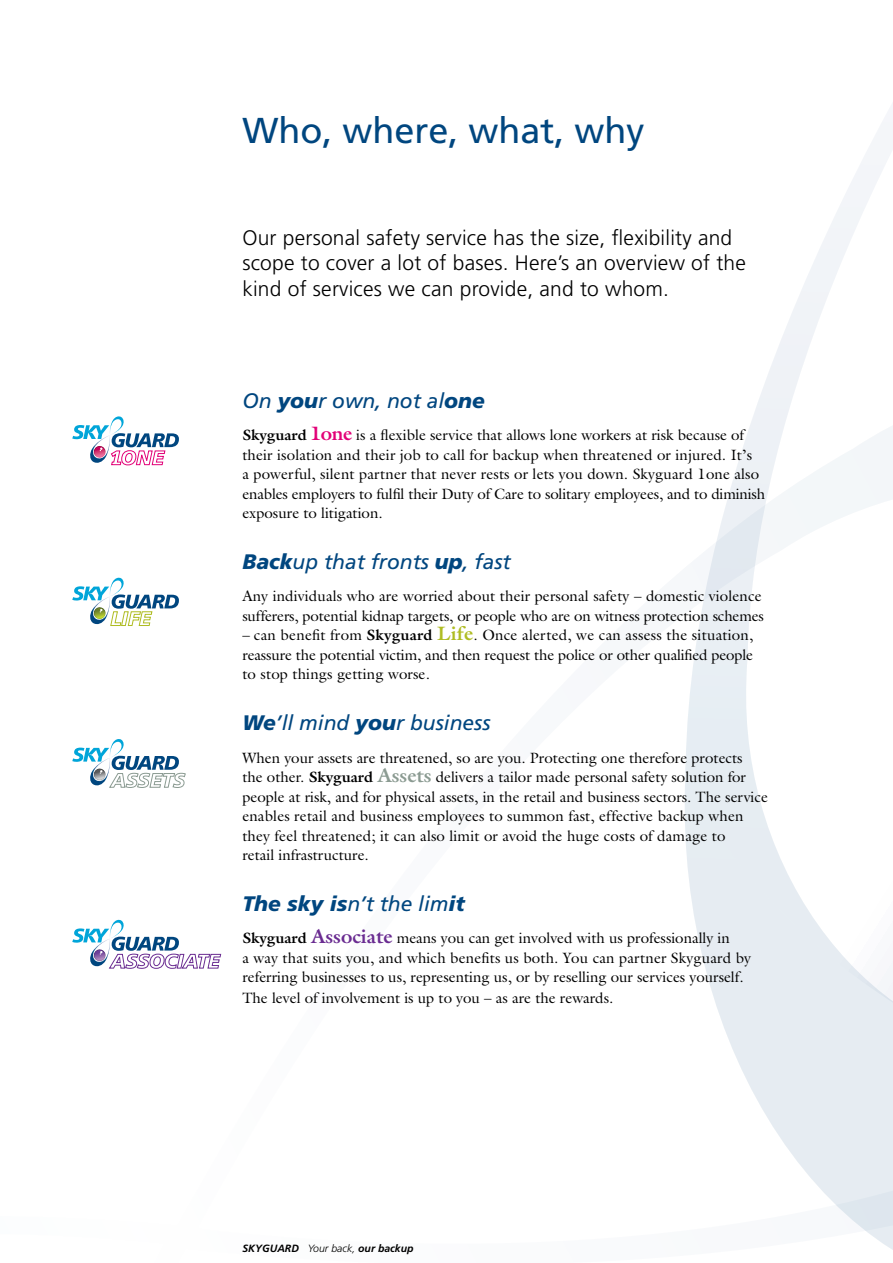
<style>
.page{position:relative;width:893px;height:1263px;background:#fff}
.page>*{position:absolute;margin:0;border:0;box-sizing:border-box;transform-origin:0 0}
.t1{font:36px "Frutiger";color:#00467f}
.t2{font:300 21px/25.5px "Frutiger";letter-spacing:.01em;color:#000}
.t3{font:italic 21px "Frutiger";color:#00467f}
.t4{font:italic 900 21px "Frutiger";color:#00467f}
.t5{font:15px/19.5px "Galliard";color:#000}
.t6{font:italic 700 10.5px "Frutiger";color:#000}
.s1{font-weight:900}
.s2{font-weight:700}
.s3{font-weight:700;font-size:19.5px;color:#e20177}
.s4{font-weight:700;font-size:19.5px;color:#afbc22}
.s5{font-weight:700;font-size:19.5px;color:#8b9b92}
.s6{font-weight:400}
.s7{font-weight:700;font-size:19.5px;color:#6a2c91}
.s8{font-weight:300}
</style>
<div class="page">
<svg style="left:685px;top:122px;width:208px;height:1128px"></svg>
<svg style="left:72px;top:416px;width:107px;height:50px"></svg>
<svg style="left:72px;top:739px;width:114px;height:49px"></svg>
<svg style="left:72px;top:577px;width:107px;height:49px"></svg>
<svg style="left:72px;top:919px;width:150px;height:50px"></svg>
<h1 class="t1" style="left:242px;top:109px;width:404px">Who, where, what, why</h1>
<h2 class="t2" style="left:242px;top:225px;width:505px">Our personal safety service has the size, flexibility and scope to cover a lot of bases. Here’s an overview of the kind of services we can provide, and to whom.</h2>
<h2 class="t3" style="left:242px;top:388px;width:244px">On <span class="s1">you</span>r own, not al<span class="s1">one</span></h2>
<p class="t5" style="left:242px;top:425px;width:524px"><span class="s2">Skyguard</span> <span class="s3">1one</span> is a flexible service that allows lone workers at risk because of their isolation and their job to call for backup when threatened or injured. It’s<br>a powerful, silent partner that never rests or lets you down. Skyguard 1one also enables employers to fulfil their Duty of Care to solitary employees, and to diminish exposure to litigation.</p>
<h2 class="t3" style="left:242px;top:549px;width:270px"><span class="s1">Back</span>up that fronts <span class="s1">up</span>, fast</h2>
<p class="t5" style="left:242px;top:586px;width:523px">Any individuals who are worried about their personal safety – domestic violence sufferers, potential kidnap targets, or people who are on witness protection schemes</p>
<p class="t5" style="left:242px;top:625px;width:512px;text-align:justify">– can benefit from <span class="s2">Skyguard</span> <span class="s4">Life</span>. Once alerted, we can assess the situation, reassure the potential victim, and then request the police or other qualified people to stop things getting worse.</p>
<h2 class="t3" style="left:242px;top:711px;width:250px"><span class="s1">We</span>’ll mind <span class="s1">you</span>r business</h2>
<p class="t5" style="left:242px;top:747px;width:527px">When your assets are threatened, so are you. Protecting one therefore protects<br>the other. <span class="s2">Skyguard</span> <span class="s5">Assets</span> delivers a tailor made personal safety solution for people at risk, and for physical assets, in the retail and business sectors. The service enables retail and business employees to summon fast, effective backup when they feel threatened; it can also limit or avoid the huge costs of damage to<br>retail infrastructure.</p>
<h2 class="t4" style="left:242px;top:891px;width:224px">The sky is<span class="s6">n’t the lim</span>it</h2>
<p class="t5" style="left:242px;top:928px;width:510px"><span class="s2">Skyguard</span> <span class="s7">Associate</span> means you can get involved with us professionally in<br>a way that suits you, and which benefits us both. You can partner Skyguard by referring businesses to us, representing us, or by reselling our services yourself.</p>
<p class="t5" style="left:242px;top:988px;width:372px">The level of involvement is up to you – as are the rewards.</p>
<p class="t6" style="left:242px;top:1242px;width:173px">Skyguard <span class="s8">Your back,</span> our backup</p>
</div>
